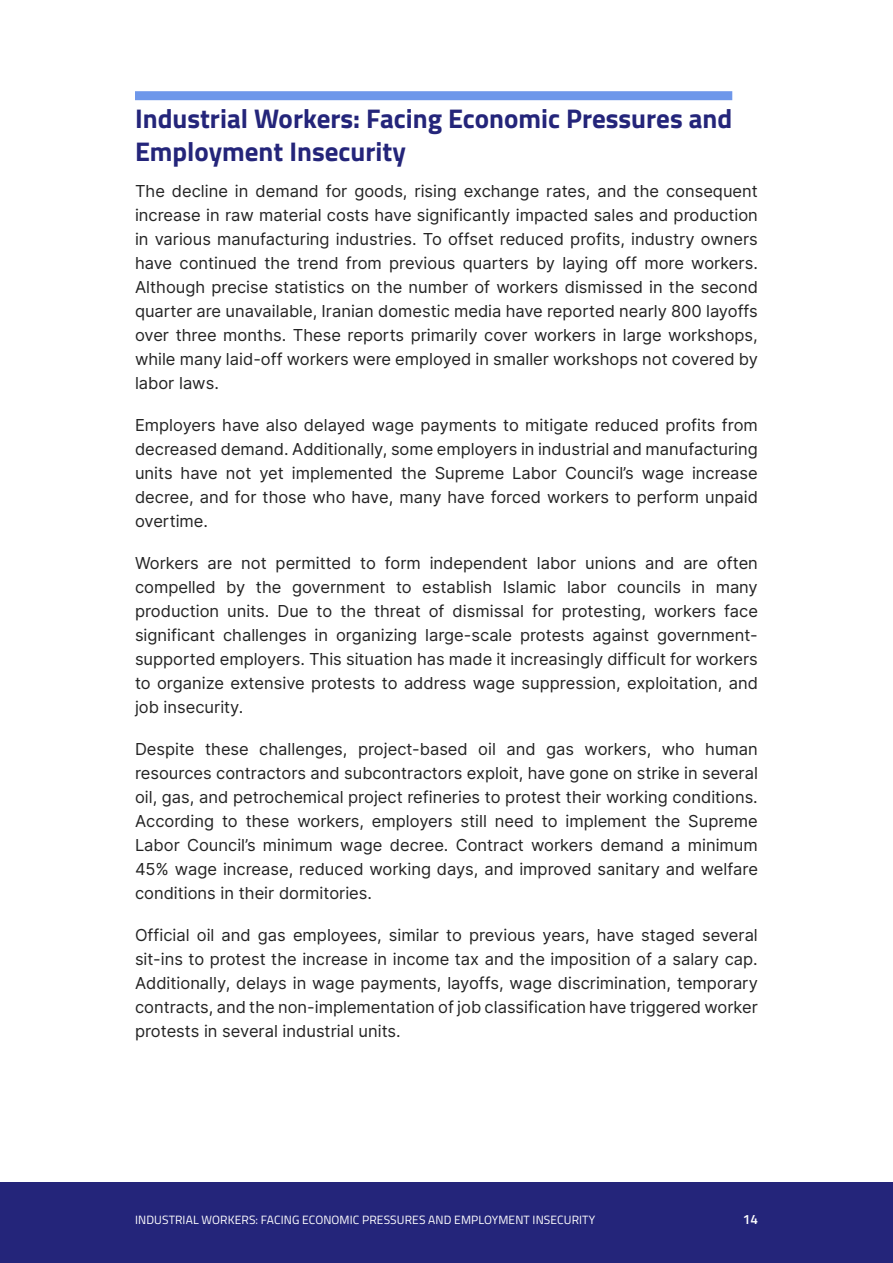
<style>
.page{position:relative;width:893px;height:1263px;background:#fff}
.page>*{position:absolute;margin:0;border:0;box-sizing:border-box;transform-origin:0 0}
.t1{font:700 27px/32.4px "Titillium Web";color:#24257a}
.t2{font:16.5px/24px "Inter";color:#242424;text-align:justify}
.t3{font:600 13.5px "Titillium Web";color:#fff}
.t4{font:12px "Titillium Web";letter-spacing:.01em;color:#fff}
</style>
<div class="page">
<div style="left:0;top:1182px;width:893px;height:81px;background:#24257a"></div>
<div style="left:135px;top:91px;width:597px;height:9px;background:#6e97ea"></div>
<h1 class="t1" style="left:135px;top:101px;width:599px">Industrial Workers: Facing Economic Pressures and<br>Employment Insecurity</h1>
<p class="t2" style="left:135px;top:178px;width:624px">The decline in demand for goods, rising exchange rates, and the consequent increase in raw material costs have significantly impacted sales and production in various manufacturing industries. To offset reduced profits, industry owners have continued the trend from previous quarters by laying off more workers.<br>Although precise statistics on the number of workers dismissed in the second quarter are unavailable, Iranian domestic media have reported nearly 800 layoffs over three months. These reports primarily cover workers in large workshops, while many laid-off workers were employed in smaller workshops not covered by labor laws.</p>
<p class="t2" style="left:135px;top:412px;width:624px">Employers have also delayed wage payments to mitigate reduced profits from decreased demand. Additionally, some employers in industrial and manufacturing units have not yet implemented the Supreme Labor Council’s wage increase decree, and for those who have, many have forced workers to perform unpaid overtime.</p>
<p class="t2" style="left:135px;top:550px;width:624px">Workers are not permitted to form independent labor unions and are often compelled by the government to establish Islamic labor councils in many production units. Due to the threat of dismissal for protesting, workers face significant challenges in organizing large-scale protests against government&shy;supported employers. This situation has made it increasingly difficult for workers to organize extensive protests to address wage suppression, exploitation, and job insecurity.</p>
<p class="t2" style="left:135px;top:736px;width:624px">Despite these challenges, project-based oil and gas workers, who human resources contractors and subcontractors exploit, have gone on strike in several oil, gas, and petrochemical project refineries to protest their working conditions.<br>According to these workers, employers still need to implement the Supreme Labor Council’s minimum wage decree. Contract workers demand a minimum 45% wage increase, reduced working days, and improved sanitary and welfare conditions in their dormitories.</p>
<p class="t2" style="left:135px;top:922px;width:624px">Official oil and gas employees, similar to previous years, have staged several sit-ins to protest the increase in income tax and the imposition of a salary cap.<br>Additionally, delays in wage payments, layoffs, wage discrimination, temporary contracts, and the non-implementation of job classification have triggered worker protests in several industrial units.</p>
<p class="t4" style="left:135px;top:1211px;width:462px">I NDUSTRIAL WORKERS: FACING ECONOMIC PRESSURES AND EMPLOYMENT I NSECURITY</p>
<p class="t3" style="left:743px;top:1209px;width:17px">14</p>
</div>
